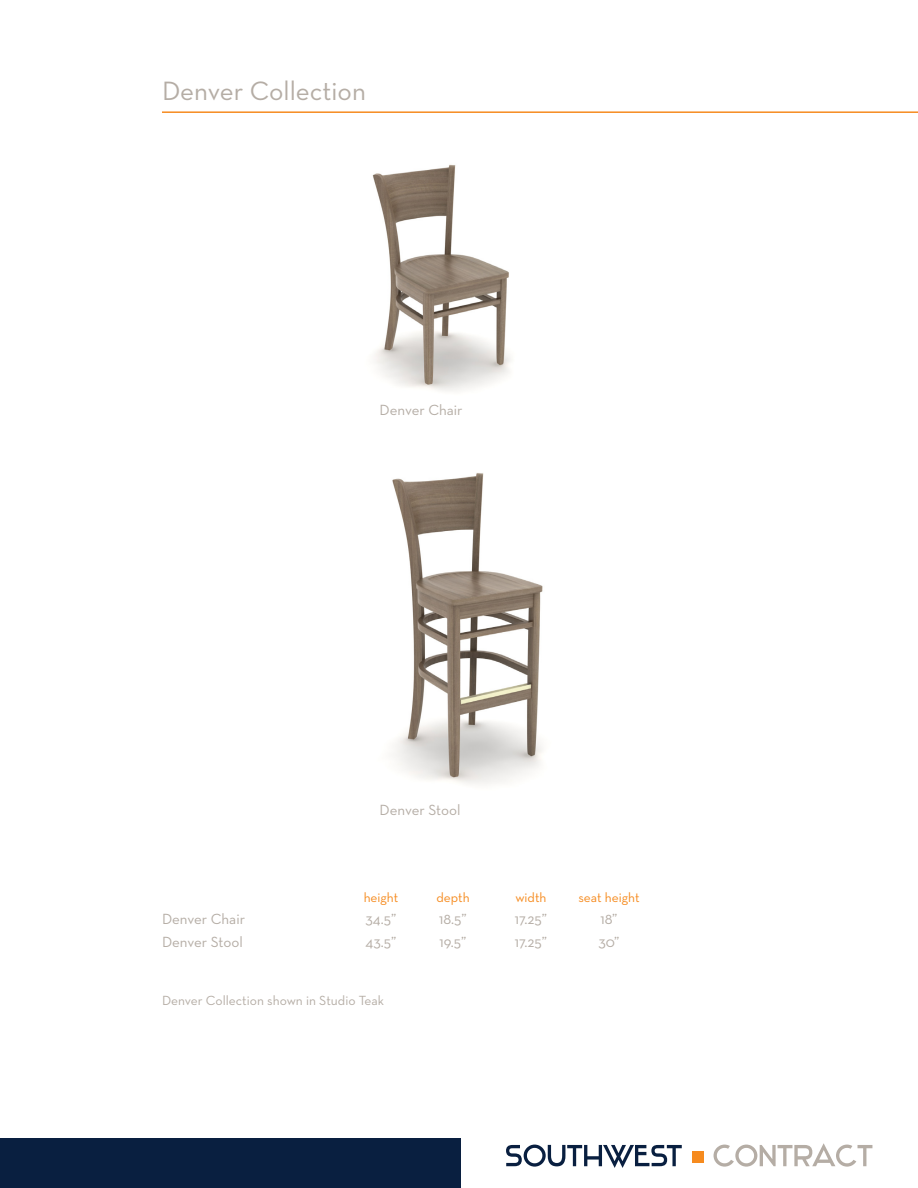
<style>
.page{position:relative;width:918px;height:1188px;background:#fff}
.page>*{position:absolute;margin:0;border:0;box-sizing:border-box;transform-origin:0 0}
.t1{font:27px "Neutra Text";color:#b5ada5}
.t2{font:15px "Neutra Text";color:#b5ada5}
.t3{font:13.5px "Neutra Text";color:#b5ada5}
.t4{font:13.5px "Neutra Text";color:#f68b1f}
</style>
<div class="page">
<hr style="left:162px;top:111px;width:756px;height:2px;background:#f68b1f">
<img style="left:372px;top:164px;width:139px;height:227px">
<img style="left:392px;top:473px;width:151px;height:311px">
<svg style="left:506px;top:1145px;width:176px;height:23px"></svg>
<div style="left:692px;top:1151px;width:11px;height:12px;background:#f68b1f"></div>
<svg style="left:714px;top:1143px;width:158px;height:24px"></svg>
<div style="left:0;top:1138px;width:460px;height:50px;background:#091f40"></div>
<p class="t1" style="left:162px;top:74px;width:206px">Denver Collection</p>
<p class="t2" style="left:380px;top:401px;width:85px">Denver Chair</p>
<p class="t2" style="left:380px;top:801px;width:83px">Denver Stool</p>
<p class="t4" style="left:364px;top:889px;width:36px">height</p>
<p class="t4" style="left:436px;top:889px;width:35px">depth</p>
<p class="t4" style="left:515px;top:889px;width:33px">width</p>
<p class="t4" style="left:578px;top:889px;width:63px">seat height</p>
<p class="t2" style="left:162px;top:910px;width:85px">Denver Chair</p>
<p class="t2" style="left:365px;top:910px;width:33px">34.5”</p>
<p class="t2" style="left:439px;top:910px;width:29px">18.5”</p>
<p class="t2" style="left:515px;top:910px;width:34px">17.25”</p>
<p class="t2" style="left:600px;top:910px;width:19px">18”</p>
<p class="t2" style="left:162px;top:932px;width:83px">Denver Stool</p>
<p class="t2" style="left:366px;top:932px;width:32px">43.5”</p>
<p class="t2" style="left:440px;top:932px;width:28px">19.5”</p>
<p class="t2" style="left:515px;top:932px;width:34px">17.25”</p>
<p class="t2" style="left:598px;top:932px;width:23px">30”</p>
<p class="t3" style="left:162px;top:992px;width:224px">Denver Collection shown in Studio Teak</p>
</div>
